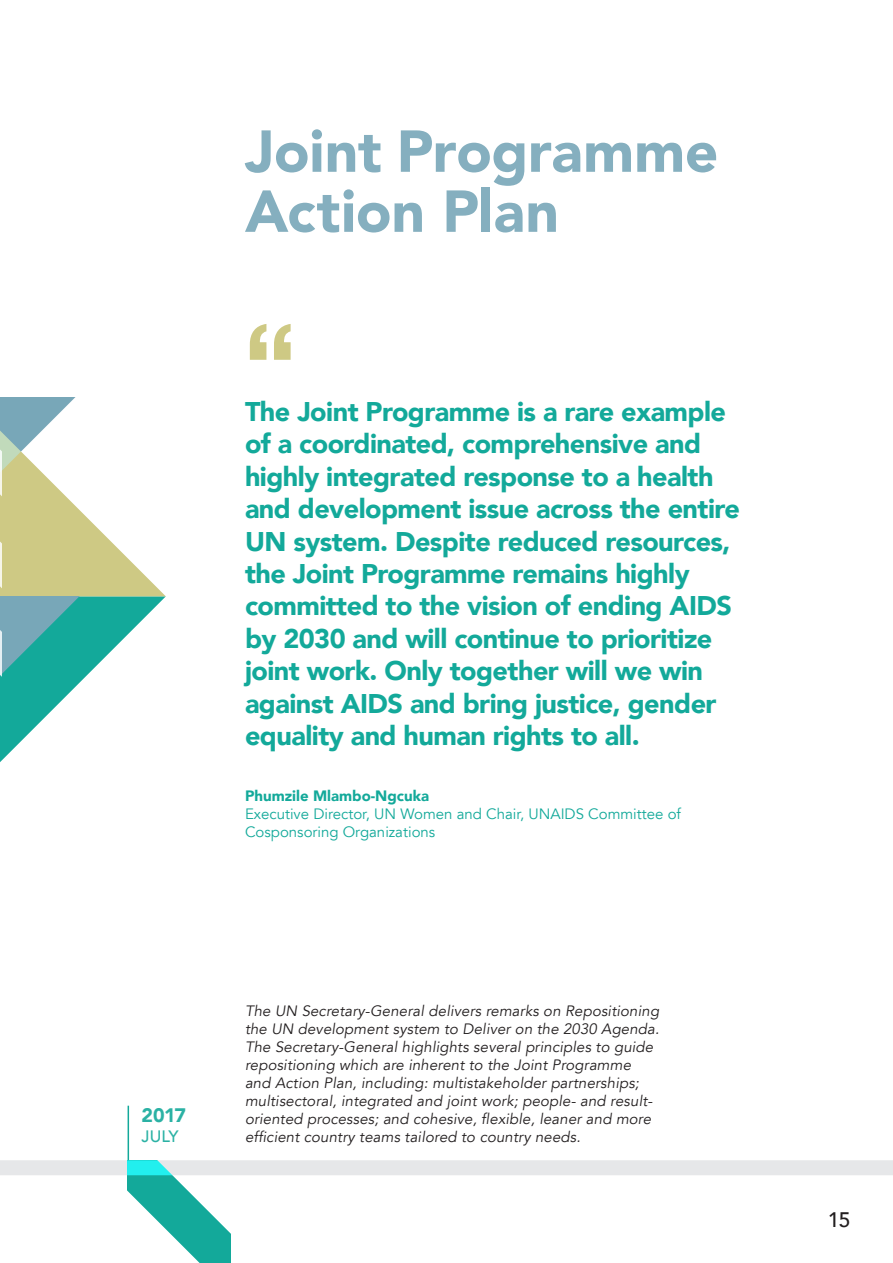
<style>
.page{position:relative;width:893px;height:1263px;background:#fff}
.page>*{position:absolute;margin:0;border:0;box-sizing:border-box;transform-origin:0 0}
.t1{font:700 105px "Akzidenz Grotesk BQ";color:#cec984}
.t2{font:900 58.5px/60px "Avenir LT";letter-spacing:-.005em;color:#78a7b8}
.t3{font:900 27px/32.4px "Avenir LT";letter-spacing:-.02em;color:#13a99a}
.t4{font:500 21px "Avenir LT";color:#231f20}
.t5{font:900 19.5px "Avenir LT";color:#13a99a}
.t6{font:500 16.5px "Avenir LT";color:#13a99a}
.t7{font:italic 15px/18px "Avenir LT";letter-spacing:.01em;color:#231f20}
.t8{font:15px/18px "Avenir LT";color:#13a99a}
.t9{font:900 15px "Avenir LT";color:#13a99a}
</style>
<div class="page">
<div style="left:0;top:1160px;width:893px;height:15px;background:#e6e7e9"></div>
<hr style="left:128px;top:1106px;width:1px;height:54px;background:#13a99a">
<svg style="left:128px;top:1160px;width:102px;height:103px"></svg>
<svg style="left:0;top:397px;width:166px;height:365px"></svg>
<h2 class="t2" style="left:245px;top:121px;width:475px">Joint Programme<br>Action Plan</h2>
<h1 class="t1" style="left:245px;top:301px;width:52px">“</h1>
<p class="t3" style="left:245px;top:395px;width:496px">The Joint Programme is a rare example of a coordinated, comprehensive and highly integrated response to a health and development issue across the entire UN system. Despite reduced resources, the Joint Programme remains highly committed to the vision of ending AIDS by 2030 and will continue to prioritize joint work. Only together will we win against AIDS and bring justice, gender equality and human rights to all.</p>
<p class="t9" style="left:245px;top:787px;width:186px">Phumzile Mlambo-Ngcuka</p>
<p class="t8" style="left:245px;top:805px;width:437px">Executive Director, UN Women and Chair, UNAIDS Committee of<br>Cosponsoring Organizations</p>
<h3 class="t5" style="left:142px;top:1104px;width:46px">2017</h3>
<p class="t6" style="left:142px;top:1127px;width:39px">JULY</p>
<p class="t7" style="left:245px;top:1002px;width:416px">The UN Secretary-General delivers remarks on Repositioning the UN development system to Deliver on the 2030 Agenda.<br>The Secretary-General highlights several principles to guide repositioning which are inherent to the Joint Programme and Action Plan, including: multistakeholder partnerships; multisectoral, integrated and joint work; people- and result&shy;oriented processes; and cohesive, flexible, leaner and more efficient country teams tailored to country needs.</p>
<h3 class="t4" style="left:828px;top:1208px;width:24px">15</h3>
</div>
